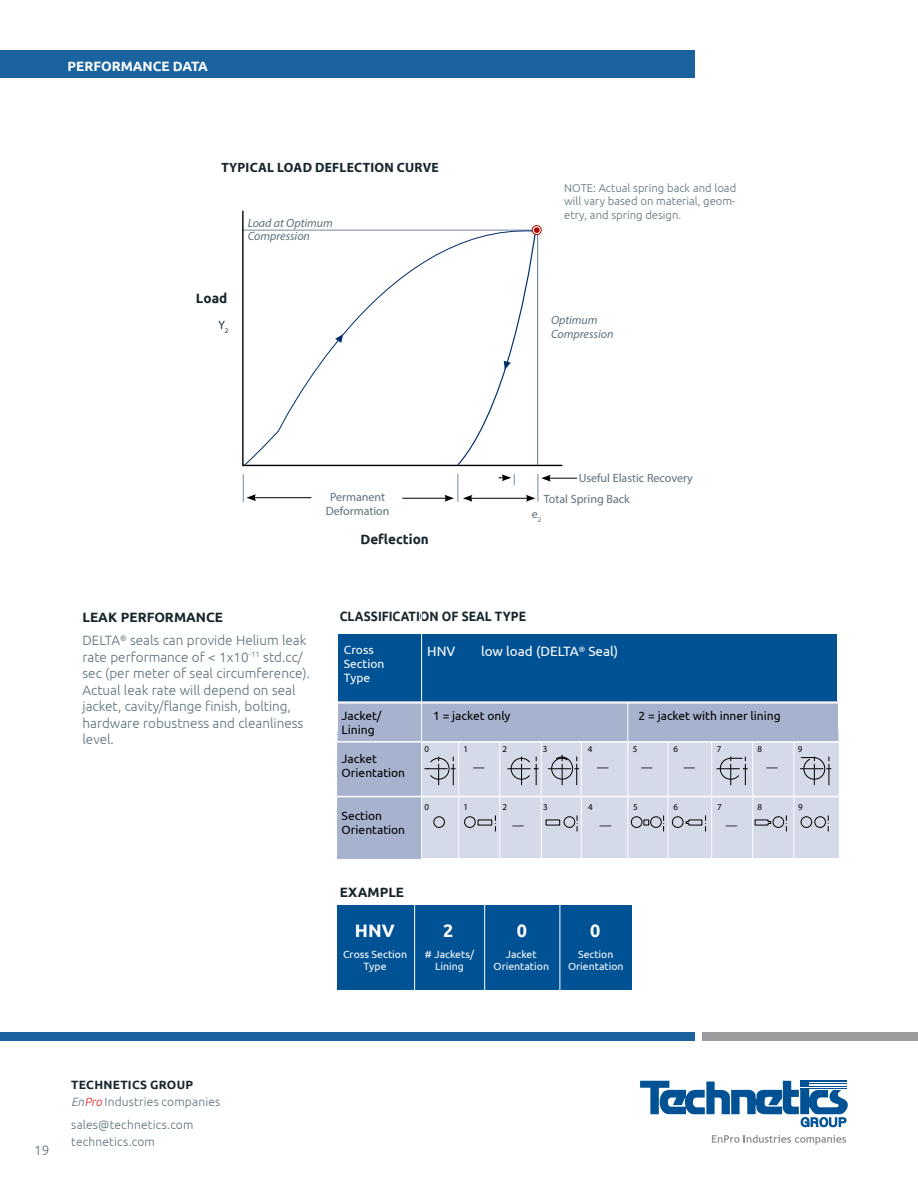
<style>
.page{position:relative;width:918px;height:1188px;background:#fff}
.page>*{position:absolute;margin:0;border:0;box-sizing:border-box;transform-origin:0 0}
.t1{font:700 18px "Ubuntu";color:#fff}
.t2{font:300 13.5px/16.5px "Ubuntu";color:#5c6f7c}
.t3{font:700 13.5px "Myriad Pro";letter-spacing:.02em;color:#17252d}
.t4{font:700 13.5px "Ubuntu";color:#17252d;scale:.9 1}
.t5{font:13.5px "Ubuntu";color:#fff}
.t6{font:700 13.5px "Ubuntu";color:#17252d}
.t7{font:700 13.5px "Ubuntu";color:#fff}
.t8{font:12px/14.4px "Ubuntu";color:#000}
.t9{font:300 12px/16.5px "Ubuntu";letter-spacing:.015em;color:#5c6f7c}
.t10{font:12px/13.5px "Myriad Pro";color:#5c6f7c;text-align:center}
.t11{font:italic 12px/13.5px "Myriad Pro";color:#5c6f7c}
.t12{font:12px/14.4px "Ubuntu";color:#fff}
.t13{font:12px "Myriad Pro";color:#000}
.t14{font:12px "Myriad Pro";color:#17252d}
.t15{font:300 11.25px/13.5px "Ubuntu";color:#5c6f7c;text-align:justify}
.t16{font:10.5px/12.6px "Ubuntu";color:#fff;text-align:center}
.t17{font:9px "Myriad Pro";color:#000}
.s1{font-weight:700;color:#17252d}
.s2{font-style:italic}
.s3{font-style:italic;color:#ed1e24}
</style>
<div class="page">
<svg style="left:640px;top:1081px;width:208px;height:64px"></svg>
<div style="left:0;top:1032px;width:695px;height:9px;background:#1a639f"></div>
<div style="left:702px;top:1032px;width:216px;height:9px;background:#9c9c9f"></div>
<div style="left:0;top:50px;width:695px;height:28px;background:#1a639f"></div>
<svg style="left:242px;top:210px;width:321px;height:257px"></svg>
<svg style="left:244px;top:223px;width:292px;height:243px"></svg>
<div style="left:532px;top:225px;width:10px;height:10px;border:1px solid #b10600;border-radius:50%"></div>
<svg style="left:335px;top:334px;width:8px;height:9px"></svg>
<svg style="left:456px;top:227px;width:84px;height:240px"></svg>
<hr style="left:254px;top:497px;width:57px;height:1px;background:#000">
<svg style="left:243px;top:474px;width:13px;height:28px"></svg>
<hr style="left:402px;top:498px;width:45px;height:1px;background:#000">
<svg style="left:499px;top:474px;width:16px;height:11px"></svg>
<hr style="left:470px;top:498px;width:58px;height:1px;background:#000">
<svg style="left:444px;top:474px;width:28px;height:28px"></svg>
<svg style="left:526px;top:474px;width:51px;height:28px"></svg>
<div style="left:337px;top:906px;width:295px;height:84px;background:#005295"></div>
<hr style="left:414px;top:900px;width:1px;height:93px;background:#fff">
<hr style="left:484px;top:899px;width:1px;height:93px;background:#fff">
<hr style="left:560px;top:902px;width:1px;height:93px;background:#fff">
<div style="left:337px;top:731px;width:501px;height:127px;background:#d5dae8"></div>
<div style="left:337px;top:742px;width:85px;height:117px;background:#a6b2ce"></div>
<div style="left:338px;top:634px;width:499px;height:69px;background:#005295"></div>
<div style="left:338px;top:701px;width:499px;height:41px;background:#a6b2ce"></div>
<hr style="left:627px;top:702px;width:1px;height:159px;background:#fff">
<hr style="left:421px;top:586px;width:1px;height:293px;background:#fff">
<hr style="left:332px;top:796px;width:511px;height:1px;background:#fff">
<hr style="left:332px;top:702px;width:511px;height:2px;background:#fff">
<hr style="left:333px;top:741px;width:509px;height:2px;background:#fff">
<svg style="left:424px;top:757px;width:32px;height:28px"></svg>
<svg style="left:495px;top:815px;width:1px;height:16px"></svg>
<svg style="left:507px;top:757px;width:32px;height:28px"></svg>
<svg style="left:548px;top:755px;width:31px;height:30px"></svg>
<svg style="left:717px;top:757px;width:31px;height:28px"></svg>
<svg style="left:800px;top:757px;width:31px;height:28px"></svg>
<div style="left:433px;top:816px;width:12px;height:12px;border:1px solid #000;border-radius:50%"></div>
<div style="left:464px;top:816px;width:12px;height:12px;border:1px solid #000;border-radius:50%"></div>
<svg style="left:577px;top:815px;width:1px;height:16px"></svg>
<div style="left:564px;top:816px;width:11px;height:12px;border:1px solid #000;border-radius:50%"></div>
<svg style="left:663px;top:815px;width:1px;height:16px"></svg>
<div style="left:650px;top:816px;width:12px;height:12px;border:1px solid #000;border-radius:50%"></div>
<div style="left:672px;top:816px;width:11px;height:12px;border:1px solid #000;border-radius:50%"></div>
<div style="left:631px;top:816px;width:11px;height:12px;border:1px solid #000;border-radius:50%"></div>
<svg style="left:644px;top:820px;width:5px;height:5px"></svg>
<svg style="left:686px;top:815px;width:20px;height:16px"></svg>
<svg style="left:786px;top:815px;width:1px;height:16px"></svg>
<div style="left:773px;top:816px;width:11px;height:12px;border:1px solid #000;border-radius:50%"></div>
<svg style="left:754px;top:819px;width:17px;height:7px"></svg>
<svg style="left:828px;top:815px;width:1px;height:16px"></svg>
<div style="left:815px;top:816px;width:11px;height:12px;border:1px solid #000;border-radius:50%"></div>
<div style="left:801px;top:816px;width:11px;height:12px;border:1px solid #000;border-radius:50%"></div>
<hr style="left:499px;top:742px;width:1px;height:122px;background:#fff">
<hr style="left:458px;top:742px;width:1px;height:122px;background:#fff">
<hr style="left:541px;top:742px;width:1px;height:122px;background:#fff">
<hr style="left:581px;top:742px;width:1px;height:122px;background:#fff">
<hr style="left:667px;top:742px;width:1px;height:122px;background:#fff">
<hr style="left:711px;top:742px;width:1px;height:122px;background:#fff">
<hr style="left:752px;top:742px;width:1px;height:122px;background:#fff">
<hr style="left:794px;top:742px;width:1px;height:122px;background:#fff">
<p class="t7" style="left:68px;top:58px;width:142px">PERFORMANCE DATA</p>
<p class="t3" style="left:222px;top:159px;width:219px">TYPICAL LOAD DEFLECTION CURVE</p>
<p class="t11" style="left:248px;top:216px;width:87px">Load at Optimum<br>Compression</p>
<p class="t6" style="left:196px;top:290px;width:33px">Load</p>
<p class="t14" style="left:218px;top:318px;width:12px">Y<sub>2</sub></p>
<p class="t15" style="left:564px;top:181px;width:174px">NOTE: Actual spring back and load will vary based on material, geom&shy;etry, and spring design.</p>
<p class="t11" style="left:551px;top:313px;width:64px">Optimum<br>Compression</p>
<p class="t10" style="left:326px;top:490px;width:65px">Permanent<br>Deformation</p>
<p class="t6" style="left:360px;top:531px;width:70px">Deflection</p>
<p class="t10" style="left:579px;top:471px;width:116px">Useful Elastic Recovery</p>
<p class="t10" style="left:544px;top:492px;width:88px">Total Spring Back</p>
<p class="t10" style="left:532px;top:507px;width:11px">e<sub>2</sub></p>
<p class="t2" style="left:82px;top:605px;width:226px;line-height:23.2px"><span class="s1">LEAK PERFORMANCE<br></span>DELTA<sup>®</sup> seals can provide Helium leak</p>
<p class="t2" style="left:82px;top:649px;width:229px">rate performance of &lt; 1x10<sup>-11</sup> std.cc/ sec (per meter of seal circumference).<br>Actual leak rate will depend on seal jacket, cavity/flange finish, bolting, hardware robustness and cleanliness level.</p>
<p class="t4" style="left:340px;top:608px;width:208px">CLASSIFICATION OF SEAL TYPE</p>
<p class="t12" style="left:344px;top:642px;width:42px">Cross<br>Section<br>Type</p>
<p class="t5" style="left:427px;top:643px;width:30px">HNV</p>
<p class="t5" style="left:481px;top:643px;width:139px">low load (DELTA<sup>®</sup> Seal)</p>
<p class="t8" style="left:342px;top:708px;width:41px">Jacket/</p>
<p class="t8" style="left:433px;top:708px;width:79px">1 = jacket only</p>
<p class="t8" style="left:639px;top:708px;width:144px">2 = jacket with inner lining</p>
<p class="t8" style="left:342px;top:722px;width:35px">Lining</p>
<p class="t8" style="left:342px;top:751px;width:65px">Jacket<br>Orientation</p>
<p class="t8" style="left:342px;top:808px;width:65px">Section<br>Orientation</p>
<p class="t17" style="left:424px;top:743px;width:6px">0</p>
<p class="t17" style="left:463px;top:743px;width:6px">1</p>
<p class="t17" style="left:502px;top:743px;width:6px">2</p>
<p class="t17" style="left:543px;top:743px;width:6px">3</p>
<p class="t17" style="left:588px;top:743px;width:6px">4</p>
<p class="t17" style="left:633px;top:743px;width:6px">5</p>
<p class="t17" style="left:673px;top:743px;width:6px">6</p>
<p class="t17" style="left:717px;top:743px;width:6px">7</p>
<p class="t17" style="left:757px;top:743px;width:6px">8</p>
<p class="t17" style="left:798px;top:743px;width:6px">9</p>
<p class="t13" style="left:597px;top:759px;width:13px">—</p>
<p class="t13" style="left:683px;top:759px;width:13px">—</p>
<p class="t13" style="left:766px;top:759px;width:13px">—</p>
<p class="t13" style="left:641px;top:760px;width:13px">—</p>
<p class="t13" style="left:473px;top:760px;width:13px">—</p>
<p class="t17" style="left:425px;top:802px;width:6px">0</p>
<p class="t17" style="left:464px;top:802px;width:6px">1</p>
<p class="t17" style="left:503px;top:802px;width:6px">2</p>
<p class="t17" style="left:543px;top:802px;width:6px">3</p>
<p class="t17" style="left:588px;top:802px;width:6px">4</p>
<p class="t17" style="left:633px;top:802px;width:6px">5</p>
<p class="t17" style="left:674px;top:802px;width:6px">6</p>
<p class="t17" style="left:717px;top:802px;width:6px">7</p>
<p class="t17" style="left:758px;top:802px;width:6px">8</p>
<p class="t17" style="left:798px;top:802px;width:6px">9</p>
<p class="t13" style="left:512px;top:818px;width:13px">—</p>
<p class="t13" style="left:600px;top:818px;width:13px">—</p>
<p class="t13" style="left:726px;top:818px;width:13px">—</p>
<p class="t6" style="left:340px;top:884px;width:66px">EXAMPLE</p>
<h1 class="t1" style="left:355px;top:919px;width:41px">HNV</h1>
<h1 class="t1" style="left:443px;top:919px;width:12px">2</h1>
<h1 class="t1" style="left:517px;top:919px;width:12px">0</h1>
<h1 class="t1" style="left:590px;top:919px;width:12px">0</h1>
<p class="t16" style="left:343px;top:947px;width:65px">Cross Section<br>Type</p>
<p class="t16" style="left:425px;top:947px;width:51px"># Jackets/<br>Lining</p>
<p class="t16" style="left:494px;top:947px;width:57px">Jacket<br>Orientation</p>
<p class="t16" style="left:568px;top:947px;width:57px">Section<br>Orientation</p>
<p class="t2" style="left:34px;top:1142px;width:17px">19</p>
<p class="t9" style="left:71px;top:1076px;width:151px"><span class="s1">TECHNETICS GROUP<br></span><span class="s2">En</span><span class="s3">Pro</span> Industries companies</p>
<p class="t9" style="left:71px;top:1116px;width:124px">sales@technetics.com technetics.com</p>
</div>
